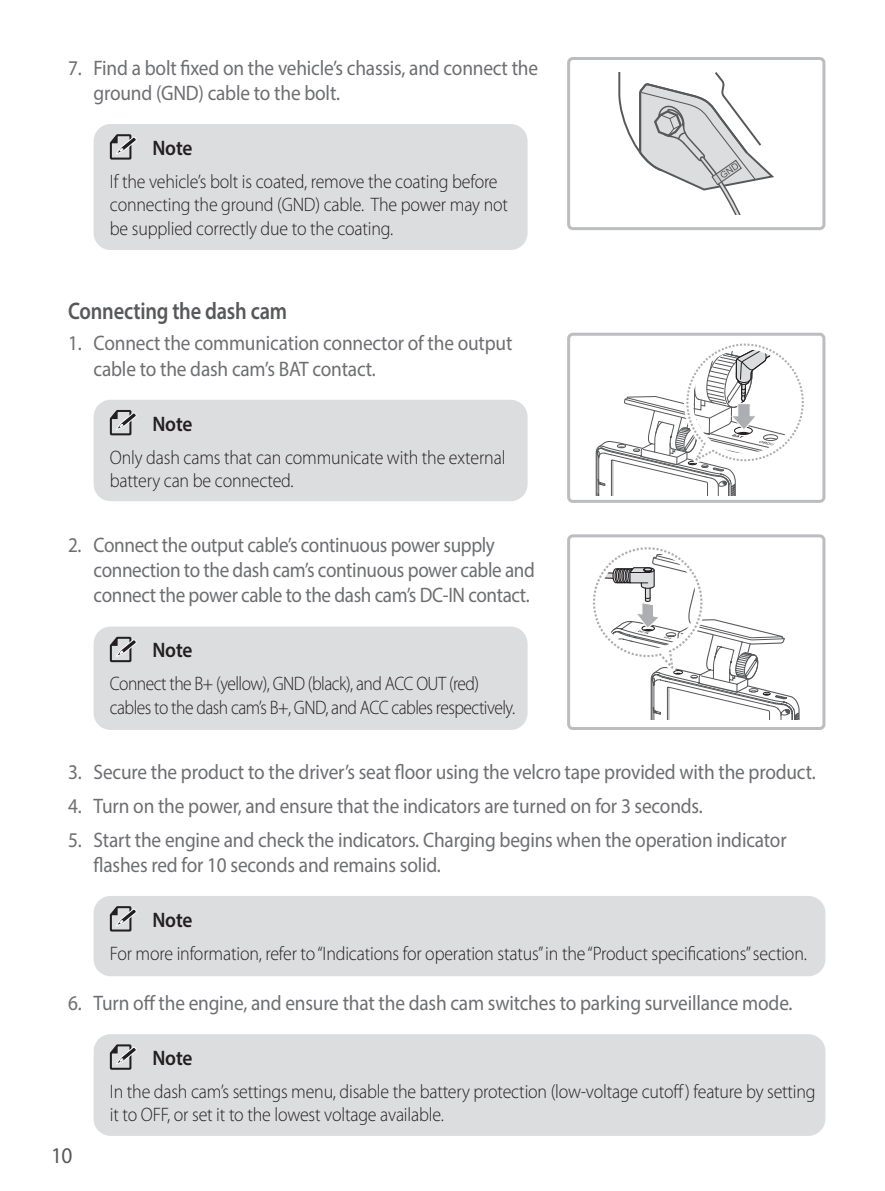
<style>
.page{position:relative;width:885px;height:1191px;background:#fff}
.page>*{position:absolute;margin:0;border:0;box-sizing:border-box;transform-origin:0 0}
.t1{font:600 24px "Myriad Pro";letter-spacing:-.01em;color:#57585a;scale:.85 1}
.t2{font:22.5px "Myriad Pro";color:#57585a;scale:.95 1}
.t3{font:21px/25.2px "Myriad Pro";letter-spacing:-.01em;color:#6d6e71;scale:.92 1}
.t4{font:21px/25.2px "Myriad Pro";letter-spacing:-.01em;color:#6d6e71;scale:.91 1}
.t5{font:600 21px "Myriad Pro";letter-spacing:-.01em;color:#231f20;scale:.92 1}
.t6{font:300 19.5px/23.4px "Myriad Pro";letter-spacing:-.01em;color:#231f20;scale:.92 1}
.t7{font:300 19.5px/23.4px "Myriad Pro";letter-spacing:-.03em;color:#231f20;scale:.9 1}
</style>
<div class="page">
<div style="left:94px;top:124px;width:433px;height:126px;background:#dcdddf;border-radius:17px"></div>
<svg style="left:110px;top:134px;width:26px;height:26px"></svg>
<svg style="left:618px;top:73px;width:156px;height:141px"></svg>
<div style="left:567px;top:57px;width:258px;height:173px;border:3px solid #bcbdc0;border-radius:4px"></div>
<div style="left:94px;top:400px;width:433px;height:101px;background:#dcdddf;border-radius:17px"></div>
<svg style="left:110px;top:410px;width:26px;height:25px"></svg>
<svg style="left:595px;top:343px;width:209px;height:153px"></svg>
<div style="left:567px;top:333px;width:258px;height:170px;border:3px solid #bcbdc0;border-radius:4px"></div>
<div style="left:94px;top:626px;width:433px;height:104px;background:#dcdddf;border-radius:17px"></div>
<svg style="left:110px;top:637px;width:26px;height:25px"></svg>
<svg style="left:593px;top:547px;width:207px;height:172px"></svg>
<div style="left:567px;top:534px;width:258px;height:196px;border:3px solid #bcbdc0;border-radius:4px"></div>
<div style="left:94px;top:896px;width:731px;height:80px;background:#dcdddf;border-radius:17px"></div>
<svg style="left:110px;top:906px;width:26px;height:25px"></svg>
<div style="left:94px;top:1034px;width:731px;height:101px;background:#dcdddf;border-radius:17px"></div>
<svg style="left:110px;top:1044px;width:26px;height:25px"></svg>
<p class="t3" style="left:94px;top:57px;width:484px;text-indent:-26px">7. Find a bolt fixed on the vehicle’s chassis, and connect the ground (GND) cable to the bolt.</p>
<p class="t5" style="left:152px;top:140px;width:45px">Note</p>
<p class="t6" style="left:110px;top:171px;width:434px">If the vehicle’s bolt is coated, remove the coating before connecting the ground (GND) cable. The power may not be supplied correctly due to the coating.</p>
<p class="t1" style="left:68px;top:301px;width:259px">Connecting the dash cam</p>
<p class="t3" style="left:94px;top:332px;width:457px;text-indent:-26px">1. Connect the communication connector of the output cable to the dash cam’s BAT contact.</p>
<p class="t5" style="left:152px;top:415px;width:45px">Note</p>
<p class="t6" style="left:110px;top:447px;width:431px">Only dash cams that can communicate with the external battery can be connected.</p>
<p class="t4" style="left:94px;top:534px;width:486px;text-indent:-26px">2. Connect the output cable’s continuous power supply connection to the dash cam’s continuous power cable and connect the power cable to the dash cam’s DC-IN contact.</p>
<p class="t5" style="left:152px;top:642px;width:45px">Note</p>
<p class="t7" style="left:110px;top:674px;width:452px">Connect the B+ (yellow), GND (black), and ACC OUT (red) cables to the dash cam’s B+, GND, and ACC cables respectively.</p>
<p class="t3" style="left:68px;top:761px;width:814px">3. Secure the product to the driver’s seat floor using the velcro tape provided with the product.</p>
<p class="t3" style="left:68px;top:795px;width:691px">4. Turn on the power, and ensure that the indicators are turned on for 3 seconds.</p>
<p class="t3" style="left:94px;top:828px;width:754px;text-indent:-26px">5. Start the engine and check the indicators. Charging begins when the operation indicator flashes red for 10 seconds and remains solid.</p>
<p class="t5" style="left:152px;top:911px;width:45px">Note</p>
<p class="t6" style="left:110px;top:943px;width:759px">For more information, refer to “Indications for operation status” in the “Product specifications” section.</p>
<p class="t3" style="left:68px;top:992px;width:788px">6. Turn off the engine, and ensure that the dash cam switches to parking surveillance mode.</p>
<p class="t5" style="left:152px;top:1049px;width:45px">Note</p>
<p class="t6" style="left:110px;top:1081px;width:768px">In the dash cam’s settings menu, disable the battery protection (low-voltage cutoff) feature by setting it to OFF, or set it to the lowest voltage available.</p>
<p class="t2" style="left:51px;top:1146px;width:24px">10</p>
</div>
